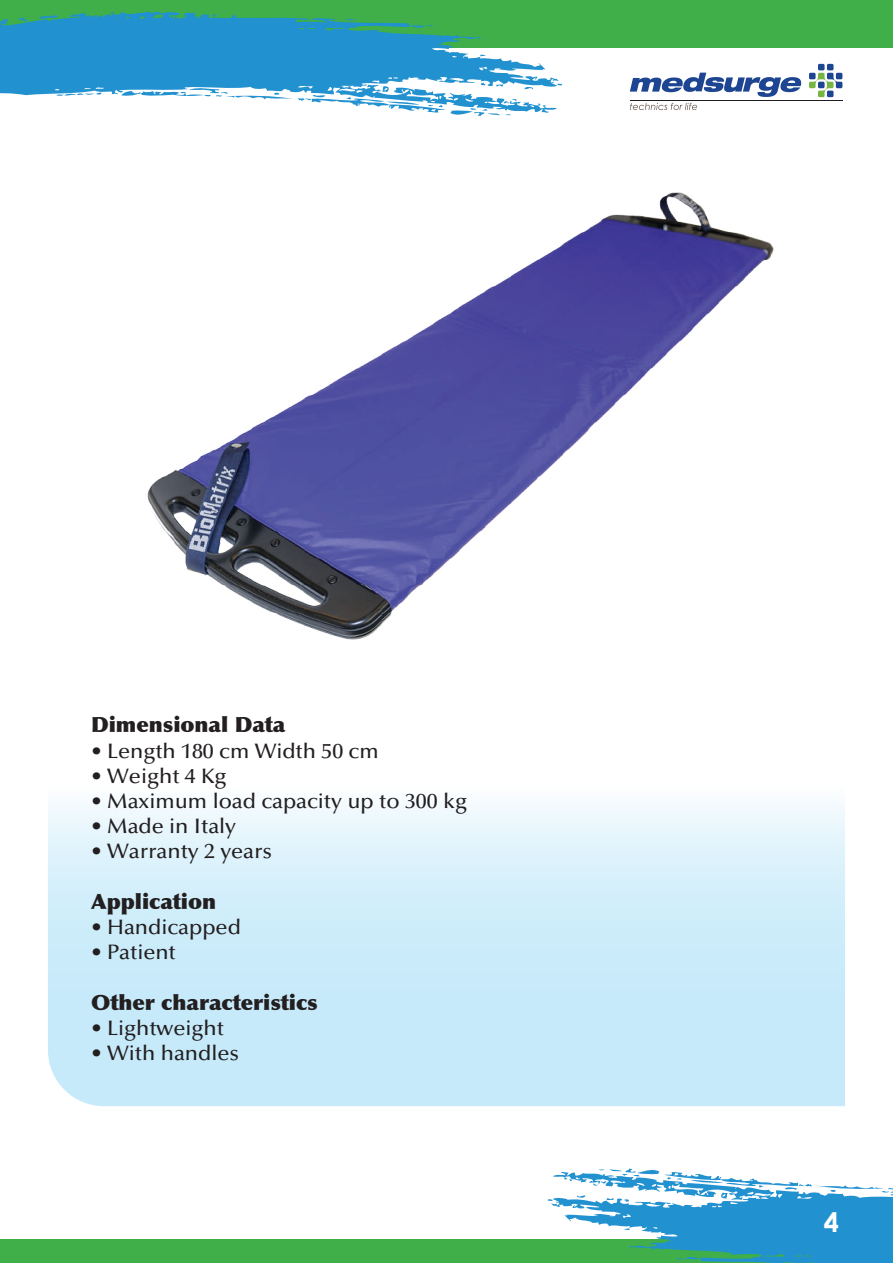
<style>
.page{position:relative;width:893px;height:1263px;background:#fff}
.page>*{position:absolute;margin:0;border:0;box-sizing:border-box;transform-origin:0 0}
.t1{font:700 27px "Century Gothic";color:#fff}
.t2{font:500 21px "Optima LT Std";color:#231f20;scale:1.04 1}
.t3{font:900 21px "Optima LT Std";color:#231f20;scale:1.04 1}
</style>
<div class="page">
<svg style="left:48px;top:804px;width:797px;height:302px;background:#d0edfa"></svg>
<div style="left:0;top:0;width:892px;height:48px;background:#40ae49"></div>
<div style="left:0;top:1239px;width:892px;height:24px;background:#40ae49"></div>
<svg style="left:809px;top:64px;width:33px;height:33px"></svg>
<svg style="left:630px;top:103px;width:67px;height:7px"></svg>
<svg style="left:630px;top:73px;width:171px;height:24px"></svg>
<svg style="left:0;top:11px;width:559px;height:102px;fill:#2291d0"></svg>
<svg style="left:211px;top:14px;width:7px;height:3px"></svg>
<svg style="left:410px;top:24px;width:23px;height:6px"></svg>
<svg style="left:480px;top:54px;width:6px;height:2px"></svg>
<svg style="left:121px;top:83px;width:395px;height:33px"></svg>
<svg style="left:548px;top:1168px;width:344px;height:95px"></svg>
<img style="left:147px;top:192px;width:627px;height:448px">
<p class="t3" style="left:91px;top:712px;width:188px">Dimensional Data</p>
<p class="t2" style="left:91px;top:739px;width:278px">• Length 180 cm Width 50 cm</p>
<p class="t2" style="left:91px;top:764px;width:132px">• Weight 4 Kg</p>
<p class="t2" style="left:91px;top:789px;width:363px">• Maximum load capacity up to 300 kg</p>
<p class="t2" style="left:91px;top:814px;width:141px">• Made in Italy</p>
<p class="t2" style="left:91px;top:839px;width:176px">• Warranty 2 years</p>
<p class="t3" style="left:91px;top:888px;width:122px">Application</p>
<p class="t2" style="left:91px;top:915px;width:146px">• Handicapped</p>
<p class="t2" style="left:91px;top:940px;width:83px">• Patient</p>
<p class="t3" style="left:91px;top:989px;width:219px">Other characteristics</p>
<p class="t2" style="left:91px;top:1016px;width:129px">• Lightweight</p>
<p class="t2" style="left:91px;top:1041px;width:144px">• With handles</p>
<p class="t1" style="left:824px;top:1202px;width:17px">4</p>
</div>
